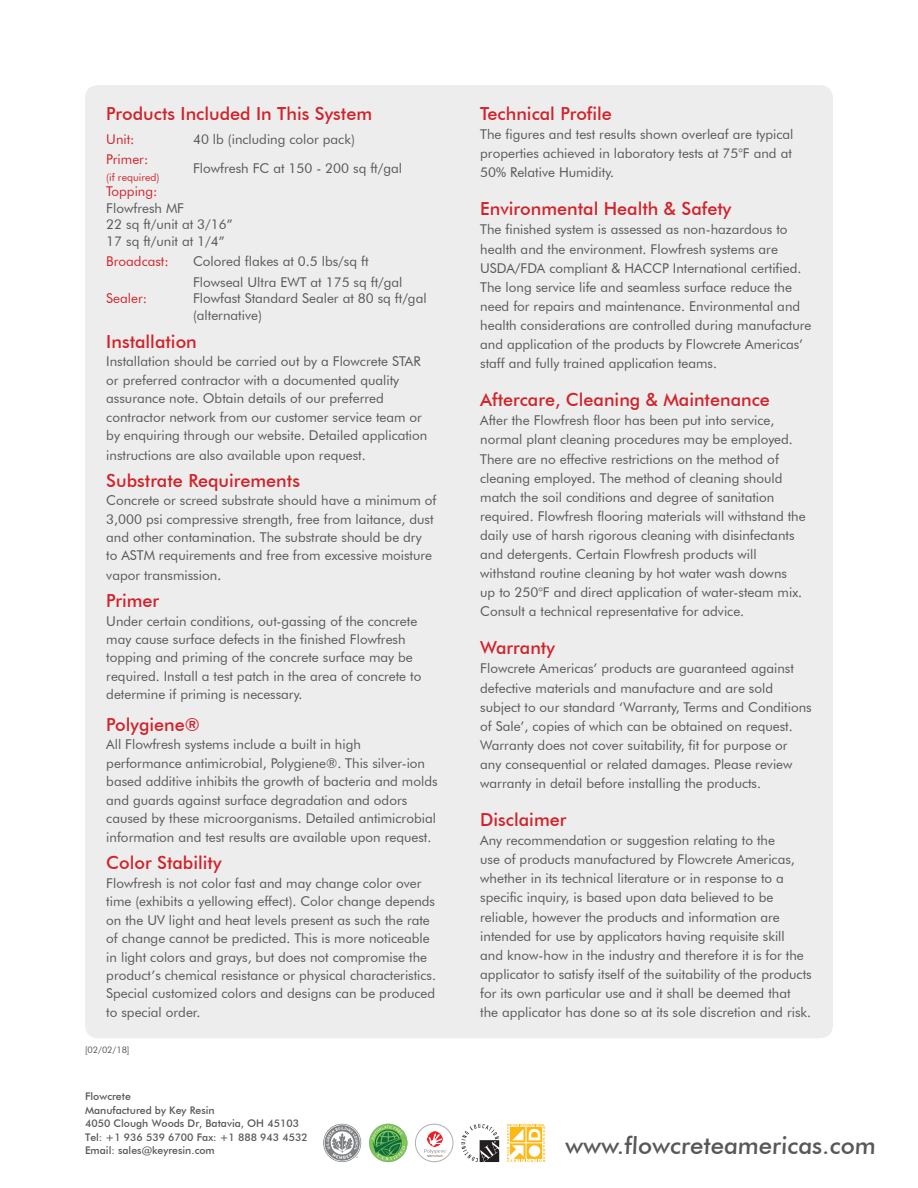
<style>
.page{position:relative;width:918px;height:1188px;background:#fff}
.page>*{position:absolute;margin:0;border:0;box-sizing:border-box;transform-origin:0 0}
.t1{font:500 24px "Futura BT";color:#57585a}
.t2{font:500 18px "Futura BT";color:#d1232a}
.t3{font:13.5px/19px "Futura BT";color:#57585a}
.t4{font:13.5px "Futura BT";color:#d1232a}
.t5{font:500 10.5px/13.5px "Futura BT";color:#57585a}
.t6{font:10.5px "Futura BT";color:#d1232a}
.t7{font:9px "Futura BT";color:#57585a}
.s1{font-size:15px}
</style>
<div class="page">
<div style="left:85px;top:85px;width:748px;height:953px;background:#ededee;border-radius:13px"></div>
<svg style="left:323px;top:1124px;width:38px;height:38px"></svg>
<svg style="left:369px;top:1124px;width:38px;height:38px"></svg>
<svg style="left:424px;top:1131px;width:23px;height:26px"></svg>
<div style="left:415px;top:1124px;width:38px;height:38px;border:1px solid #aeafb3;border-radius:50%"></div>
<svg style="left:461px;top:1124px;width:39px;height:38px"></svg>
<svg style="left:507px;top:1124px;width:38px;height:38px"></svg>
<h2 class="t2" style="left:106px;top:103px;width:267px">Products Included In This System</h2>
<p class="t4" style="left:106px;top:131px;width:30px">Unit:</p>
<p class="t3" style="left:193px;top:129px;width:163px">40 lb (including color pack)</p>
<p class="t4" style="left:106px;top:151px;width:44px">Primer:</p>
<p class="t6" style="left:106px;top:171px;width:55px">(if required)</p>
<p class="t3" style="left:193px;top:158px;width:211px">Flowfresh FC at 150 - 200 sq ft/gal</p>
<p class="t4" style="left:106px;top:183px;width:53px">Topping:</p>
<p class="t3" style="left:106px;top:200px;width:128px;line-height:16.5px">Flowfresh MF<br>22 sq ft/unit at 3/16”<br>17 sq ft/unit at 1/4”</p>
<p class="t4" style="left:106px;top:253px;width:64px">Broadcast:</p>
<p class="t3" style="left:193px;top:252px;width:177px">Colored flakes at 0.5 lbs/sq ft</p>
<p class="t4" style="left:106px;top:290px;width:42px">Sealer:</p>
<p class="t3" style="left:193px;top:273px;width:235px;line-height:16.5px">Flowseal Ultra EWT at 175 sq ft/gal<br>Flowfast Standard Sealer at 80 sq ft/gal (alternative)</p>
<h2 class="t2" style="left:106px;top:330px;width:92px">Installation</h2>
<p class="t3" style="left:106px;top:352px;width:323px">Installation should be carried out by a Flowcrete STAR or preferred contractor with a documented quality assurance note. Obtain details of our preferred contractor network from our customer service team or by enquiring through our website. Detailed application instructions are also available upon request.</p>
<h2 class="t2" style="left:106px;top:469px;width:195px">Substrate Requirements</h2>
<p class="t3" style="left:106px;top:491px;width:332px">Concrete or screed substrate should have a minimum of 3,000 psi compressive strength, free from laitance, dust and other contamination. The substrate should be dry<br>to ASTM requirements and free from excessive moisture vapor transmission<span class="s1">.</span></p>
<h2 class="t2" style="left:106px;top:590px;width:54px">Primer</h2>
<p class="t3" style="left:106px;top:611px;width:317px;line-height:18.5px">Under certain conditions, out-gassing of the concrete may cause surface defects in the finished Flowfresh topping and priming of the concrete surface may be required. Install a test patch in the area of concrete to determine if priming is necessary.</p>
<h2 class="t2" style="left:106px;top:714px;width:95px">Polygiene®</h2>
<p class="t3" style="left:106px;top:735px;width:333px;line-height:18.6px">All Flowfresh systems include a built in high performance antimicrobial, Polygiene®. This silver-ion based additive inhibits the growth of bacteria and molds and guards against surface degradation and odors caused by these microorganisms. Detailed antimicrobial information and test results are available upon request.</p>
<h2 class="t2" style="left:106px;top:852px;width:117px">Color Stability</h2>
<p class="t3" style="left:106px;top:874px;width:331px;line-height:18.5px">Flowfresh is not color fast and may change color over time (exhibits a yellowing effect). Color change depends on the UV light and heat levels present as such the rate of change cannot be predicted. This is more noticeable in light colors and grays, but does not compromise the product’s chemical resistance or physical characteristics.<br>Special customized colors and designs can be produced to special order.</p>
<p class="t7" style="left:85px;top:1045px;width:46px">[02/02/18]</p>
<p class="t5" style="left:85px;top:1089px;width:224px">Flowcrete<br>Manufactured by Key Resin<br>4050 Clough Woods Dr, Batavia, OH 45103<br>Tel: +1 936 539 6700 Fax: +1 888 943 4532<br>Email: sales@keyresin.com</p>
<h2 class="t2" style="left:480px;top:103px;width:133px">Technical Profile</h2>
<p class="t3" style="left:480px;top:125px;width:315px">The figures and test results shown overleaf are typical properties achieved in laboratory tests at 75°F and at<br>50% Relative Humidity.</p>
<h2 class="t2" style="left:480px;top:198px;width:253px">Environmental Health &amp; Safety</h2>
<p class="t3" style="left:480px;top:220px;width:333px">The finished system is assessed as non-hazardous to health and the environment. Flowfresh systems are USDA/FDA compliant &amp; HACCP International certified.<br>The long service life and seamless surface reduce the need for repairs and maintenance. Environmental and health considerations are controlled during manufacture and application of the products by Flowcrete Americas’ staff and fully trained application teams.</p>
<h2 class="t2" style="left:480px;top:389px;width:291px">Aftercare, Cleaning &amp; Maintenance</h2>
<p class="t3" style="left:480px;top:411px;width:327px">After the Flowfresh floor has been put into service, normal plant cleaning procedures may be employed.<br>There are no effective restrictions on the method of cleaning employed. The method of cleaning should match the soil conditions and degree of sanitation required. Flowfresh flooring materials will withstand the daily use of harsh rigorous cleaning with disinfectants and detergents. Certain Flowfresh products will withstand routine cleaning by hot water wash downs<br>up to 250°F and direct application of water-steam mix.<br>Consult a technical representative for advice.</p>
<h2 class="t2" style="left:480px;top:637px;width:76px">Warranty</h2>
<p class="t3" style="left:480px;top:659px;width:333px">Flowcrete Americas’ products are guaranteed against defective materials and manufacture and are sold subject to our standard ‘Warranty, Terms and Conditions of Sale’, copies of which can be obtained on request.<br>Warranty does not cover suitability, fit for purpose or any consequential or related damages. Please review warranty in detail before installing the products.</p>
<h2 class="t2" style="left:480px;top:809px;width:88px">Disclaimer</h2>
<p class="t3" style="left:480px;top:831px;width:333px">Any recommendation or suggestion relating to the<br>use of products manufactured by Flowcrete Americas, whether in its technical literature or in response to a specific inquiry, is based upon data believed to be reliable, however the products and information are intended for use by applicators having requisite skill<br>and know-how in the industry and therefore it is for the applicator to satisfy itself of the suitability of the products for its own particular use and it shall be deemed that the applicator has done so at its sole discretion and risk.</p>
<h1 class="t1" style="left:565px;top:1131px;width:314px">www.flowcreteamericas.com</h1>
</div>
